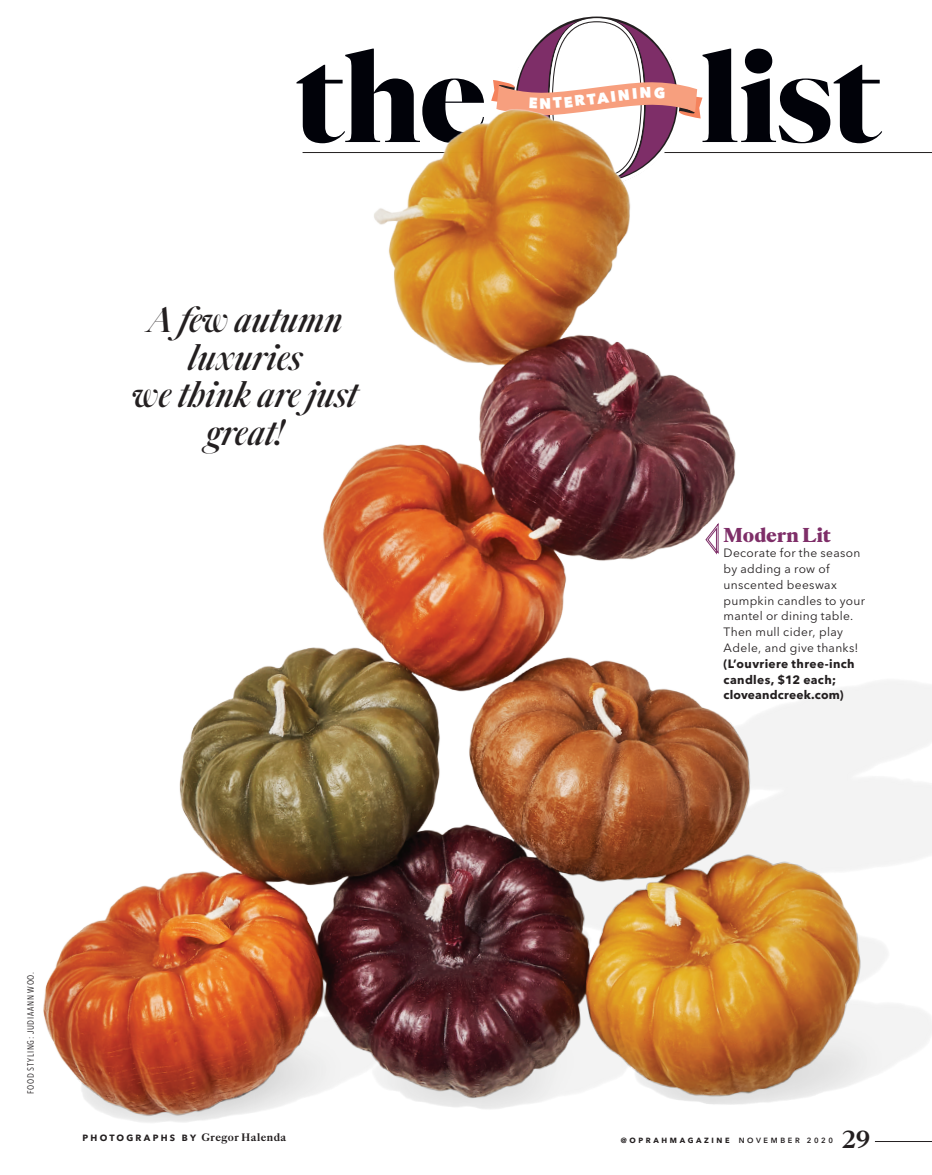
<style>
.page{position:relative;width:932px;height:1175px;background:#fff}
.page>*{position:absolute;margin:0;border:0;box-sizing:border-box;transform-origin:0 0}
.t1{font:900 124.5px "Quase Display";letter-spacing:-.02em;color:#010209}
.Deck_Sharp_Sans_Book{font:italic 34.5px/37.5px "Quase Display";letter-spacing:-.005em;color:#231f20;text-align:center}
.Folio_-_Month{font:500 24px "Quase Text";color:#231f20}
.Caption_Head_Prumo{font:900 19.5px "Quase Text";letter-spacing:-.005em;color:#7e2e68}
.Caption_Head_Prumo-2{font:12px/15.8px "Avenir Next LT Pro";letter-spacing:.025em;color:#231f20}
.Folio_-_Month-2{font:700 9px "Avenir Next LT Pro";letter-spacing:.25em;color:#231f20}
.Folio_-_month{font:condensed 9px "Avenir Next LT Pro";letter-spacing:.08em;color:#231f20}
.Folio_-_Month-3{font:700 7.5px "Avenir Next LT Pro";letter-spacing:.35em;color:#231f20}
.s1{font-weight:700}
.s2{font-family:"Quase Text";font-size:10.5px}
.s3{font-weight:600}
</style>
<div class="page">
<img style="left:43px;top:97px;width:889px;height:1026px">
<hr style="left:874px;top:1141px;width:58px;height:1px;background:#231f20">
<svg style="left:491px;top:16px;width:211px;height:172px"></svg>
<p class="t1" style="left:294px;top:17px;width:195px">the</p>
<p class="t1" style="left:700px;top:17px;width:184px">list</p>
<p class="Deck_Sharp_Sans_Book" style="left:130px;top:301px;width:226px">A few autumn luxuries<br>we think are just great!</p>
<p class="Caption_Head_Prumo" style="left:723px;top:522px;width:109px">Modern Lit</p>
<p class="Caption_Head_Prumo-2" style="left:723px;top:545px;width:143px">Decorate for the season by adding a row of unscented beeswax pumpkin candles to your mantel or dining table.<br>Then mull cider, play<br>Adele, and give thanks! <span class="s1">(L’ouvriere three-inch candles, $12 each; cloveandcreek.com)</span></p>
<p class="Folio_-_month" style="left:25px;top:1094px;width:123px;rotate:-90deg">FOOD STYLING: JUDIAANN WOO.</p>
<p class="Folio_-_Month-2" style="left:82px;top:1132px;width:205px">PHOTOGRAPHS BY <span class="s2">Gregor Halenda</span></p>
<p class="Folio_-_Month-3" style="left:620px;top:1136px;width:214px">@OPRAHMAGAZINE <span class="s3">NOVEMBER 2020</span></p>
<p class="Folio_-_Month" style="left:842px;top:1123px;width:30px">29</p>
</div>
